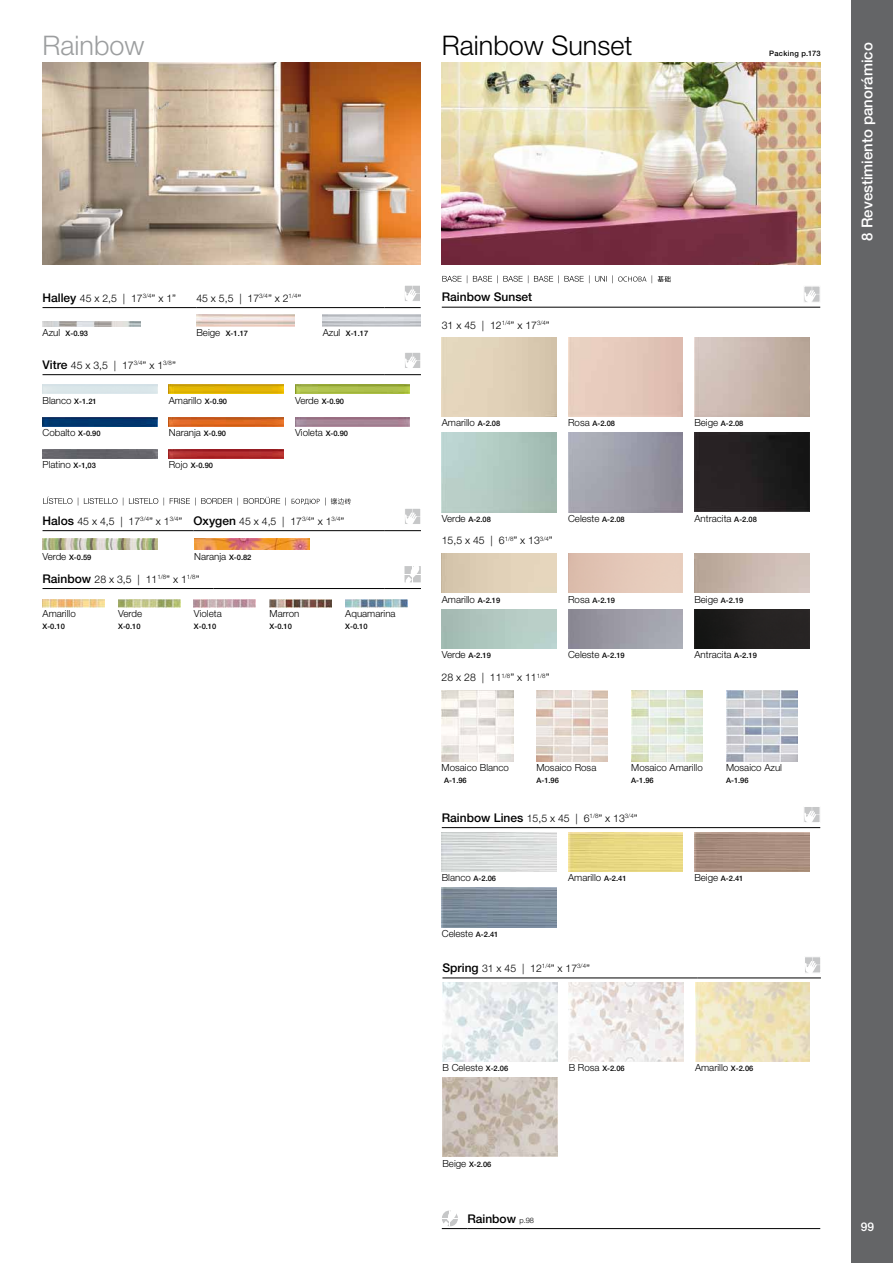
<style>
.page{position:relative;width:893px;height:1263px;background:#fff}
.page>*{position:absolute;margin:0;border:0;box-sizing:border-box;transform-origin:0 0}
.t1{font:300 27px "Helvetica Neue";color:#000}
.t2{font:300 27px "Helvetica Neue";color:#9c9e9f}
.t3{font:500 15px "Helvetica Neue";color:#fff}
.t4{font:500 12px "Helvetica Neue";color:#000}
.t5{font:500 12px "Helvetica Neue";color:#fff}
.t6{font:300 10.5px "Helvetica Neue";color:#000}
.t7{font:300 9.75px "Helvetica Neue";color:#000}
.t8{font:500 7.5px "Helvetica Neue";color:#000}
.t9{font:500 7.5px "Helvetica Neue";letter-spacing:.04em;color:#000}
.s1{font-weight:500;font-size:12px}
.s2{font-weight:300;font-size:9.75px}
.s3{font-weight:500;font-size:7.5px}
.s4{font-weight:300;font-size:7.5px}
</style>
<div class="page">
<div style="left:851px;top:0;width:42px;height:1263px;background:#646567"></div>
<img style="left:43px;top:321px;width:97px;height:6px">
<hr style="left:43px;top:307px;width:153px;height:1px;background:#000">
<hr style="left:196px;top:307px;width:189px;height:1px;background:#000">
<hr style="left:385px;top:307px;width:36px;height:1px;background:#000">
<svg style="left:406px;top:287px;width:13px;height:13px"></svg>
<div style="left:404px;top:285px;width:17px;height:17px;border:1px solid #fff"></div>
<hr style="left:43px;top:374px;width:342px;height:1px;background:#000">
<hr style="left:385px;top:374px;width:36px;height:1px;background:#000">
<svg style="left:406px;top:354px;width:13px;height:13px"></svg>
<div style="left:404px;top:352px;width:17px;height:17px;border:1px solid #fff"></div>
<img style="left:169px;top:385px;width:115px;height:9px">
<img style="left:295px;top:385px;width:115px;height:9px">
<img style="left:43px;top:417px;width:114px;height:9px">
<img style="left:169px;top:417px;width:115px;height:9px">
<img style="left:295px;top:417px;width:115px;height:9px">
<img style="left:43px;top:449px;width:114px;height:10px">
<img style="left:169px;top:449px;width:115px;height:10px">
<img style="left:43px;top:538px;width:114px;height:12px">
<img style="left:194px;top:538px;width:115px;height:12px">
<hr style="left:43px;top:530px;width:150px;height:1px;background:#000">
<hr style="left:193px;top:530px;width:192px;height:1px;background:#000">
<hr style="left:385px;top:530px;width:36px;height:1px;background:#000">
<svg style="left:406px;top:510px;width:13px;height:13px"></svg>
<div style="left:404px;top:508px;width:17px;height:17px;border:1px solid #fff"></div>
<svg style="left:43px;top:497px;width:308px;height:8px"></svg>
<hr style="left:43px;top:588px;width:171px;height:1px;background:#000">
<hr style="left:214px;top:588px;width:171px;height:1px;background:#000">
<hr style="left:385px;top:588px;width:36px;height:1px;background:#000">
<svg style="left:404px;top:566px;width:17px;height:16px"></svg>
<img style="left:43px;top:599px;width:61px;height:9px">
<img style="left:118px;top:600px;width:62px;height:8px">
<img style="left:194px;top:600px;width:62px;height:8px">
<img style="left:270px;top:600px;width:61px;height:8px">
<img style="left:345px;top:599px;width:62px;height:9px">
<img style="left:43px;top:63px;width:378px;height:202px">
<img style="left:442px;top:982px;width:115px;height:79px">
<img style="left:569px;top:982px;width:115px;height:80px">
<img style="left:695px;top:982px;width:115px;height:79px">
<img style="left:442px;top:1078px;width:115px;height:79px">
<hr style="left:442px;top:978px;width:256px;height:1px;background:#000">
<hr style="left:698px;top:978px;width:123px;height:1px;background:#000">
<svg style="left:806px;top:958px;width:13px;height:13px"></svg>
<div style="left:804px;top:956px;width:17px;height:17px;border:1px solid #fff"></div>
<img style="left:442px;top:63px;width:378px;height:202px">
<svg style="left:442px;top:275px;width:229px;height:8px"></svg>
<img style="left:694px;top:609px;width:115px;height:40px">
<img style="left:694px;top:337px;width:116px;height:80px">
<img style="left:568px;top:433px;width:115px;height:79px">
<img style="left:694px;top:433px;width:116px;height:79px">
<hr style="left:442px;top:307px;width:255px;height:1px;background:#000">
<hr style="left:697px;top:307px;width:123px;height:1px;background:#000">
<svg style="left:806px;top:288px;width:12px;height:12px"></svg>
<div style="left:804px;top:286px;width:16px;height:16px;border:1px solid #fff"></div>
<img style="left:568px;top:832px;width:115px;height:40px">
<img style="left:694px;top:832px;width:115px;height:40px">
<img style="left:442px;top:888px;width:115px;height:39px">
<hr style="left:442px;top:827px;width:255px;height:1px;background:#000">
<hr style="left:697px;top:827px;width:123px;height:1px;background:#000">
<svg style="left:806px;top:808px;width:12px;height:13px"></svg>
<div style="left:804px;top:806px;width:16px;height:17px;border:1px solid #fff"></div>
<img style="left:442px;top:690px;width:71px;height:71px">
<img style="left:536px;top:690px;width:72px;height:71px">
<img style="left:631px;top:690px;width:72px;height:71px">
<img style="left:726px;top:690px;width:71px;height:71px">
<hr style="left:467px;top:1228px;width:353px;height:1px;background:#000">
<svg style="left:442px;top:1210px;width:25px;height:19px"></svg>
<h1 class="t2" style="left:43px;top:29px;width:104px">Rainbow</h1>
<p class="t6" style="left:43px;top:291px;width:135px"><span class="s1">Halley</span> 45 x 2,5 | 17<sup>3/4</sup>” x 1”</p>
<p class="t6" style="left:196px;top:291px;width:107px">45 x 5,5 | 17<sup>3/4</sup>” x 2<sup>1/4</sup>”</p>
<p class="t8" style="left:43px;top:329px;width:47px"><span class="s2">Azul</span> X-0.93</p>
<p class="t8" style="left:196px;top:329px;width:53px"><span class="s2">Beige</span> X-1.17</p>
<p class="t8" style="left:323px;top:329px;width:47px"><span class="s2">Azul</span> X-1.17</p>
<p class="t6" style="left:43px;top:358px;width:135px"><span class="s1">Vitre</span> 45 x 3,5 | 17<sup>3/4</sup>” x 1<sup>3/8</sup>”</p>
<p class="t7" style="left:43px;top:394px;width:56px">Blanco <span class="s3">X-1.21</span></p>
<p class="t7" style="left:169px;top:394px;width:60px">Amarillo <span class="s3">X-0.90</span></p>
<p class="t8" style="left:295px;top:396px;width:50px"><span class="s2">Verde</span> X-0.90</p>
<p class="t7" style="left:43px;top:426px;width:60px">Cobalto <span class="s3">X-0.90</span></p>
<p class="t7" style="left:169px;top:426px;width:59px">Naranja <span class="s3">X-0.90</span></p>
<p class="t7" style="left:295px;top:426px;width:54px">Violeta <span class="s3">X-0.90</span></p>
<p class="t7" style="left:43px;top:459px;width:55px">Platino <span class="s3">X-1,03</span></p>
<p class="t8" style="left:169px;top:461px;width:46px"><span class="s2">Rojo</span> X-0.90</p>
<p class="t6" style="left:43px;top:514px;width:303px"><span class="s1">Halos</span> 45 x 4,5 | 17<sup>3/4</sup>” x 1<sup>3/4</sup>” <span class="s1">Oxygen</span> 45 x 4,5 | 17<sup>3/4</sup>” x 1<sup>3/4</sup>”</p>
<p class="t8" style="left:43px;top:552px;width:50px"><span class="s2">Verde</span> X-0.59</p>
<p class="t7" style="left:194px;top:550px;width:59px">Naranja <span class="s3">X-0.82</span></p>
<p class="t6" style="left:43px;top:572px;width:159px"><span class="s1">Rainbow</span> 28 x 3,5 | 11<sup>1/8</sup>” x 1<sup>1/8</sup>”</p>
<p class="t7" style="left:43px;top:608px;width:35px">Amarillo</p>
<p class="t8" style="left:43px;top:622px;width:24px">X-0.10</p>
<p class="t7" style="left:118px;top:608px;width:25px">Verde</p>
<p class="t8" style="left:118px;top:622px;width:24px">X-0.10</p>
<p class="t7" style="left:194px;top:608px;width:29px">Violeta</p>
<p class="t8" style="left:194px;top:622px;width:24px">X-0.10</p>
<p class="t7" style="left:270px;top:608px;width:31px">Marron</p>
<p class="t8" style="left:270px;top:622px;width:24px">X-0.10</p>
<p class="t7" style="left:345px;top:608px;width:52px">Aquamarina</p>
<p class="t8" style="left:345px;top:622px;width:24px">X-0.10</p>
<h1 class="t1" style="left:442px;top:29px;width:192px">Rainbow Sunset</h1>
<p class="t9" style="left:769px;top:48px;width:53px">Packing p.173</p>
<p class="t4" style="left:442px;top:290px;width:92px">Rainbow Sunset</p>
<p class="t6" style="left:442px;top:318px;width:109px">31 x 45 | 12<sup>1/4</sup>” x 17<sup>3/4</sup>”</p>
<p class="t7" style="left:442px;top:417px;width:60px">Amarillo <span class="s3">A-2.08</span></p>
<p class="t8" style="left:568px;top:419px;width:48px"><span class="s2">Rosa</span> A-2.08</p>
<p class="t8" style="left:694px;top:419px;width:51px"><span class="s2">Beige</span> A-2.08</p>
<p class="t8" style="left:442px;top:514px;width:51px"><span class="s2">Verde</span> A-2.08</p>
<p class="t7" style="left:568px;top:512px;width:58px">Celeste <span class="s3">A-2.08</span></p>
<p class="t7" style="left:694px;top:512px;width:64px">Antracita <span class="s3">A-2.08</span></p>
<p class="t6" style="left:442px;top:534px;width:112px">15,5 x 45 | 6<sup>1/8</sup>” x 13<sup>3/4</sup>”</p>
<p class="t7" style="left:442px;top:593px;width:60px">Amarillo <span class="s3">A-2.19</span></p>
<p class="t8" style="left:568px;top:595px;width:48px"><span class="s2">Rosa</span> A-2.19</p>
<p class="t8" style="left:694px;top:595px;width:51px"><span class="s2">Beige</span> A-2.19</p>
<p class="t8" style="left:442px;top:651px;width:51px"><span class="s2">Verde</span> A-2.19</p>
<p class="t7" style="left:568px;top:649px;width:58px">Celeste <span class="s3">A-2.19</span></p>
<p class="t7" style="left:694px;top:649px;width:64px">Antracita <span class="s3">A-2.19</span></p>
<p class="t6" style="left:442px;top:671px;width:109px">28 x 28 | 11<sup>1/8</sup>” x 11<sup>1/8</sup>”</p>
<p class="t7" style="left:442px;top:762px;width:69px">Mosaico Blanco</p>
<p class="t8" style="left:444px;top:776px;width:24px">A-1.96</p>
<p class="t7" style="left:536px;top:762px;width:61px">Mosaico Rosa</p>
<p class="t8" style="left:536px;top:776px;width:24px">A-1.96</p>
<p class="t7" style="left:631px;top:762px;width:73px">Mosaico Amarillo</p>
<p class="t8" style="left:631px;top:776px;width:24px">A-1.96</p>
<p class="t7" style="left:726px;top:762px;width:57px">Mosaico Azul</p>
<p class="t8" style="left:726px;top:776px;width:24px">A-1.96</p>
<p class="t6" style="left:442px;top:811px;width:197px"><span class="s1">Rainbow Lines</span> 15,5 x 45 | 6<sup>1/8</sup>” x 13<sup>3/4</sup>”</p>
<p class="t7" style="left:442px;top:872px;width:56px">Blanco <span class="s3">A-2.06</span></p>
<p class="t7" style="left:568px;top:872px;width:60px">Amarillo <span class="s3">A-2.41</span></p>
<p class="t8" style="left:694px;top:874px;width:51px"><span class="s2">Beige</span> A-2.41</p>
<p class="t7" style="left:442px;top:928px;width:58px">Celeste <span class="s3">A-2.41</span></p>
<p class="t6" style="left:442px;top:962px;width:149px"><span class="s1">Spring</span> 31 x 45 | 12<sup>1/4</sup>” x 17<sup>3/4</sup>”</p>
<p class="t7" style="left:442px;top:1062px;width:67px">B Celeste <span class="s3">X-2.06</span></p>
<p class="t8" style="left:569px;top:1064px;width:57px"><span class="s2">B Rosa</span> X-2.06</p>
<p class="t7" style="left:695px;top:1062px;width:60px">Amarillo <span class="s3">X-2.06</span></p>
<p class="t8" style="left:442px;top:1159px;width:50px"><span class="s2">Beige</span> X-2.06</p>
<p class="t4" style="left:467px;top:1211px;width:68px">Rainbow <span class="s4">p.98</span></p>
<h2 class="t3" style="left:858px;top:241px;width:200px;rotate:-90deg">8 Revestimiento panorámico</h2>
<p class="t5" style="left:861px;top:1219px;width:15px">99</p>
</div>
